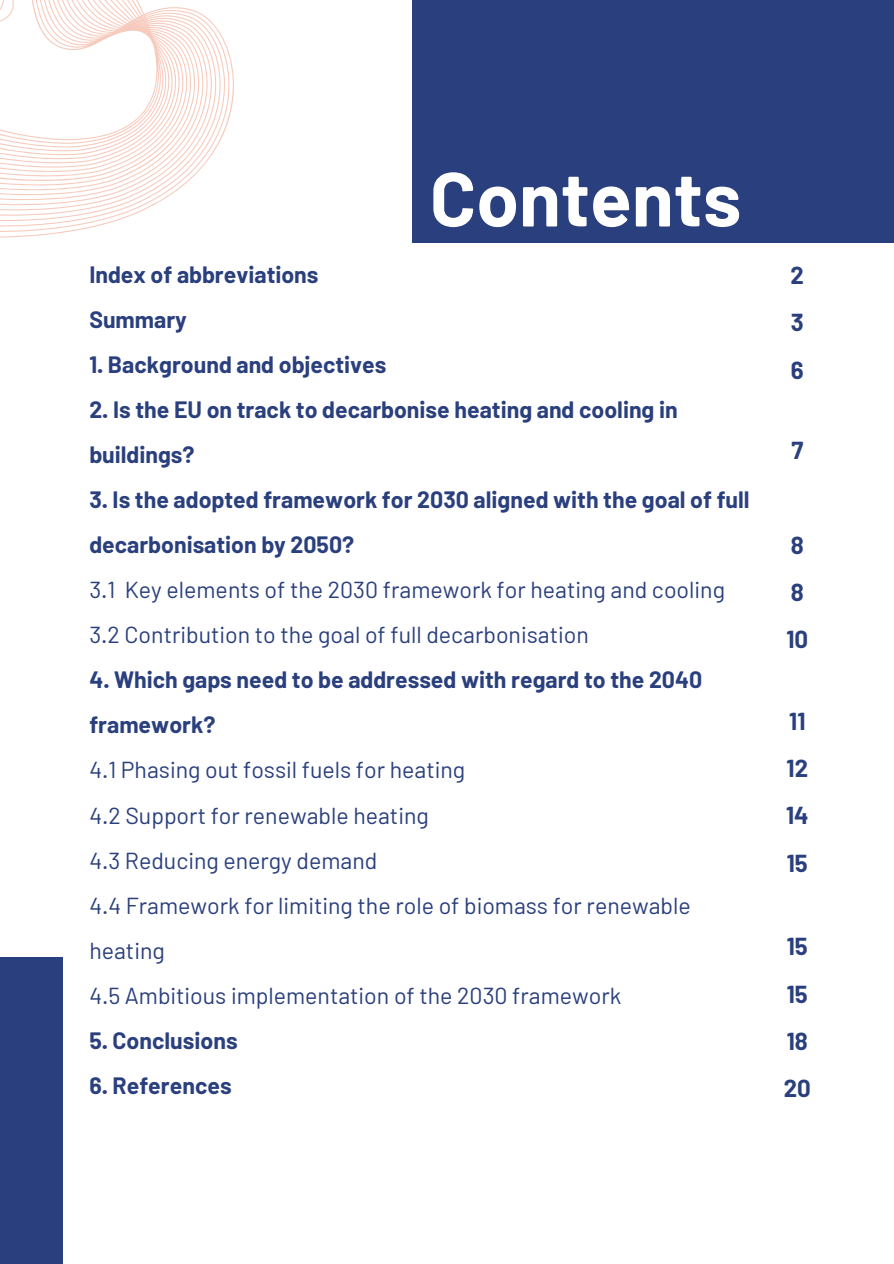
<style>
.page{position:relative;width:894px;height:1264px;background:#fff}
.page>*{position:absolute;margin:0;border:0;box-sizing:border-box;transform-origin:0 0}
.t1{font:700 76.5px "Barlow";color:#fff}
.t2{font:700 24px "Barlow";color:#2a3f7d}
.t3{font:23.1px/45px "Barlow";color:#2a3f7d}
.t4{font:700 23.1px/45px "Barlow";color:#2a3f7d}
</style>
<div class="page">
<div style="left:412px;top:0;width:481px;height:242px;background:#2a3f7d"></div>
<div style="left:0;top:957px;width:62px;height:306px;background:#2a3f7d"></div>
<svg style="left:0;top:0;width:234px;height:238px"></svg>
<p class="t1" style="left:429px;top:150px;width:313px">Contents</p>
<p class="t4" style="left:89px;top:251px;width:231px">Index of abbreviations</p>
<h1 class="t4" style="left:89px;top:296px;width:99px">Summary</h1>
<p class="t4" style="left:89px;top:341px;width:298px">1. Background and objectives</p>
<p class="t4" style="left:89px;top:386px;width:589px">2. Is the EU on track to decarbonise heating and cooling in buildings?</p>
<p class="t4" style="left:89px;top:476px;width:661px">3. Is the adopted framework for 2030 aligned with the goal of full decarbonisation by 2050?</p>
<p class="t3" style="left:89px;top:566px;width:637px">3.1 Key elements of the 2030 framework for heating and cooling</p>
<p class="t3" style="left:89px;top:611px;width:501px">3.2 Contribution to the goal of full decarbonisation</p>
<p class="t4" style="left:89px;top:656px;width:614px">4. Which gaps need to be addressed with regard to the 2040 framework?</p>
<p class="t3" style="left:89px;top:746px;width:377px">4.1 Phasing out fossil fuels for heating</p>
<p class="t3" style="left:89px;top:791px;width:341px">4.2 Support for renewable heating</p>
<p class="t3" style="left:89px;top:836px;width:289px">4.3 Reducing energy demand</p>
<p class="t3" style="left:89px;top:881px;width:602px">4.4 Framework for limiting the role of biomass for renewable heating</p>
<p class="t3" style="left:89px;top:971px;width:533px">4.5 Ambitious implementation of the 2030 framework</p>
<p class="t4" style="left:89px;top:1016px;width:150px">5. Conclusions</p>
<p class="t4" style="left:89px;top:1061px;width:144px">6. References</p>
<p class="t2" style="left:790px;top:260px;width:15px">2</p>
<p class="t2" style="left:790px;top:307px;width:14px">3</p>
<p class="t2" style="left:790px;top:354px;width:14px">6</p>
<p class="t2" style="left:791px;top:435px;width:13px">7</p>
<p class="t2" style="left:790px;top:529px;width:14px">8</p>
<p class="t2" style="left:790px;top:577px;width:14px">8</p>
<p class="t2" style="left:786px;top:624px;width:23px">10</p>
<p class="t2" style="left:789px;top:705px;width:18px">11</p>
<p class="t2" style="left:786px;top:753px;width:23px">12</p>
<p class="t2" style="left:785px;top:800px;width:24px">14</p>
<p class="t2" style="left:786px;top:847px;width:23px">15</p>
<p class="t2" style="left:786px;top:931px;width:23px">15</p>
<p class="t2" style="left:786px;top:978px;width:23px">15</p>
<p class="t2" style="left:786px;top:1026px;width:23px">18</p>
<p class="t2" style="left:783px;top:1073px;width:29px">20</p>
</div>
